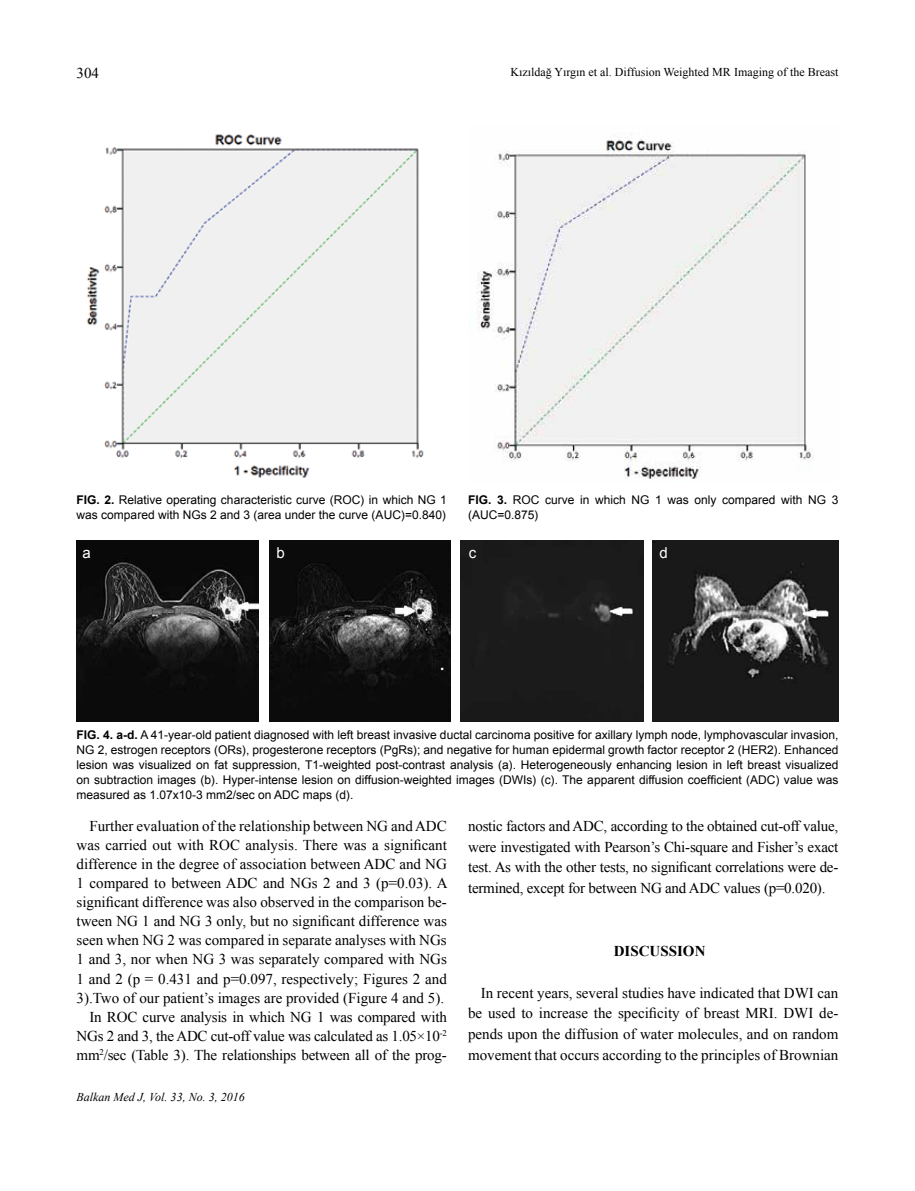
<style>
.page{position:relative;width:915px;height:1191px;background:#fff}
.page>*{position:absolute;margin:0;border:0;box-sizing:border-box;transform-origin:0 0}
.t1{font:15px/19px "Times New Roman";color:#000;text-align:justify}
.t2{font:700 15px "Times New Roman";color:#000}
.t3{font:15px "Arial";color:#fff}
.t4{font:12px/15px "Arial";color:#000}
.t5{font:12px "Times New Roman";color:#000}
.t6{font:italic 12px "Times New Roman";color:#000}
.s1{font-weight:700}
</style>
<div class="page">
<img style="left:86px;top:134px;width:338px;height:344px">
<img style="left:477px;top:134px;width:337px;height:345px">
<img style="left:77px;top:540px;width:181px;height:181px">
<img style="left:269px;top:540px;width:181px;height:181px">
<div style="left:460px;top:540px;width:183px;height:181px;background:#1b1b1b"></div>
<img style="left:652px;top:540px;width:185px;height:181px">
<p class="t1" style="left:77px;top:64px;width:24px">304</p>
<p class="t5" style="left:510px;top:64px;width:329px">Kızıldağ Yırgın et al. Diffusion Weighted MR Imaging of the Breast</p>
<p class="t4" style="left:77px;top:493px;width:371px"><span class="s1">FIG. 2.</span> Relative operating characteristic curve (ROC) in which NG 1 was compared with NGs 2 and 3 (area under the curve (AUC)=0.840)</p>
<p class="t4" style="left:468px;top:493px;width:371px"><span class="s1">FIG. 3.</span> ROC curve in which NG 1 was only compared with NG 3 (AUC=0.875)</p>
<p class="t3" style="left:82px;top:544px;width:10px">a</p>
<p class="t3" style="left:276px;top:544px;width:10px">b</p>
<p class="t3" style="left:469px;top:544px;width:9px">c</p>
<p class="t3" style="left:659px;top:544px;width:10px">d</p>
<p class="t4" style="left:77px;top:727px;width:763px;text-align:justify"><span class="s1">FIG. 4. a-d.</span> A 41-year-old patient diagnosed with left breast invasive ductal carcinoma positive for axillary lymph node, lymphovascular invasion, NG 2, estrogen receptors (ORs), progesterone receptors (PgRs); and negative for human epidermal growth factor receptor 2 (HER2). Enhanced lesion was visualized on fat suppression, T1-weighted post-contrast analysis (a). Heterogeneously enhancing lesion in left breast visualized on subtraction images (b). Hyper-intense lesion on diffusion-weighted images (DWIs) (c). The apparent diffusion coefficient (ADC) value was measured as 1.07x10-3 mm2/sec on ADC maps (d).</p>
<p class="t1" style="left:77px;top:816px;width:372px;text-align:right">Further evaluation of the relationship between NG and ADC was carried out with ROC analysis. There was a significant difference in the degree of association between ADC and NG 1 compared to between ADC and NGs 2 and 3 (p=0.03). A significant difference was also observed in the comparison be&shy;tween NG 1 and NG 3 only, but no significant difference was seen when NG 2 was compared in separate analyses with NGs 1 and 3, nor when NG 3 was separately compared with NGs 1 and 2 (p = 0.431 and p=0.097, respectively; Figures 2 and 3).Two of our patient’s images are provided (Figure 4 and 5).<br>In ROC curve analysis in which NG 1 was compared with NGs 2 and 3, the ADC cut-off value was calculated as 1.05×10<sup>-2 </sup>mm<sup>2</sup>/sec (Table 3). The relationships between all of the prog-</p>
<p class="t1" style="left:468px;top:815px;width:371px;line-height:20.5px">nostic factors and ADC, according to the obtained cut-off value, were investigated with Pearson’s Chi-square and Fisher’s exact test. As with the other tests, no significant correlations were de&shy;termined, except for between NG and ADC values (p=0.020).</p>
<p class="t2" style="left:613px;top:940px;width:93px">DISCUSSION</p>
<p class="t1" style="left:468px;top:982px;width:371px;line-height:20.5px;text-indent:13px">In recent years, several studies have indicated that DWI can be used to increase the specificity of breast MRI. DWI de&shy;pends upon the diffusion of water molecules, and on random movement that occurs according to the principles of Brownian</p>
<p class="t6" style="left:77px;top:1088px;width:169px">Balkan Med J, Vol. 33, No. 3, 2016</p>
</div>
